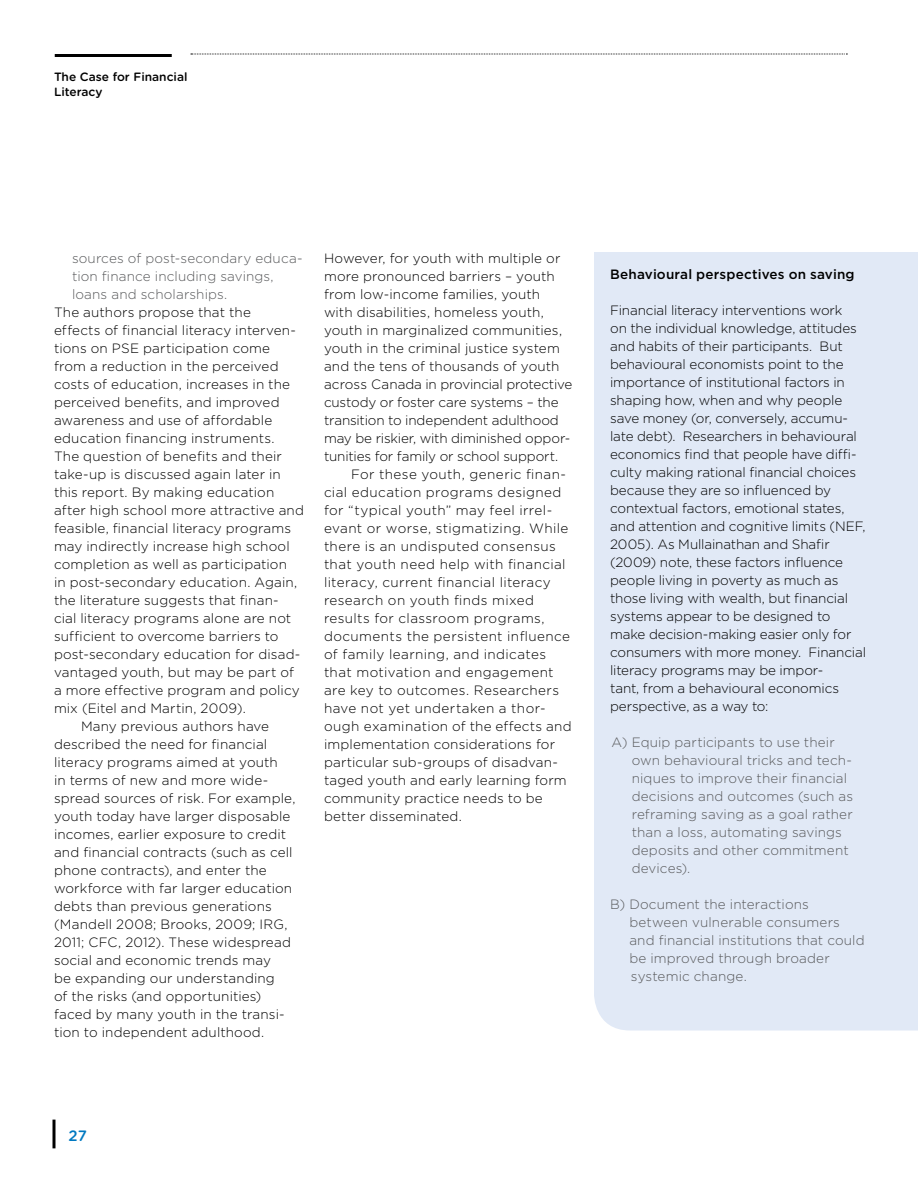
<style>
.page{position:relative;width:918px;height:1188px;background:#fff}
.page>*{position:absolute;margin:0;border:0;box-sizing:border-box;transform-origin:0 0}
.t1{font:500 15px "Gotham Rounded";color:#0079c1}
.t2{font:300 13.5px/18px "Gotham HTF";letter-spacing:.005em;color:#000}
.t3{font:300 13.5px/18px "Gotham HTF";letter-spacing:.025em;color:#000}
.t4{font:300 13.5px/18px "Gotham HTF";letter-spacing:.01em;color:#58595b}
.t5{font:500 13.5px "Gotham HTF";letter-spacing:.015em;color:#000}
.t6{font:500 12px/14.4px "Gotham Rounded";color:#000}
</style>
<div class="page">
<hr style="left:55px;top:54px;width:117px;height:3px;background:#000">
<svg style="left:191px;top:54px;width:656px;height:1px"></svg>
<svg style="left:52px;top:1120px;width:4px;height:28px"></svg>
<div style="left:594px;top:252px;width:324px;height:778px;background:#e1e9f6"></div>
<p class="t6" style="left:54px;top:69px;width:135px">The Case for Financial<br>Literacy</p>
<p class="t4" style="left:72px;top:249px;width:232px">sources of post-secondary educa&shy;tion finance including savings, loans and scholarships.</p>
<p class="t2" style="left:54px;top:303px;width:198px">The authors propose that the</p>
<p class="t2" style="left:54px;top:321px;width:244px">effects of financial literacy interven-</p>
<p class="t2" style="left:54px;top:339px;width:218px">tions on PSE participation come</p>
<p class="t2" style="left:54px;top:357px;width:226px">from a reduction in the perceived</p>
<p class="t2" style="left:54px;top:375px;width:238px">costs of education, increases in the</p>
<p class="t2" style="left:54px;top:393px;width:227px">perceived benefits, and improved</p>
<p class="t2" style="left:54px;top:411px;width:220px">awareness and use of affordable</p>
<p class="t2" style="left:54px;top:429px;width:222px">education financing instruments.</p>
<p class="t2" style="left:54px;top:447px;width:229px">The question of benefits and their</p>
<p class="t2" style="left:54px;top:465px;width:228px">take-up is discussed again later in</p>
<p class="t2" style="left:54px;top:483px;width:222px">this report. By making education</p>
<p class="t2" style="left:54px;top:501px;width:252px">after high school more attractive and</p>
<p class="t2" style="left:54px;top:519px;width:239px">feasible, financial literacy programs</p>
<p class="t2" style="left:54px;top:537px;width:237px">may indirectly increase high school</p>
<p class="t2" style="left:54px;top:555px;width:235px">completion as well as participation</p>
<p class="t2" style="left:54px;top:573px;width:245px">in post-secondary education. Again,</p>
<p class="t2" style="left:54px;top:591px;width:226px">the literature suggests that finan-</p>
<p class="t2" style="left:54px;top:609px;width:239px">cial literacy programs alone are not</p>
<p class="t2" style="left:54px;top:627px;width:226px">sufficient to overcome barriers to</p>
<p class="t2" style="left:54px;top:645px;width:248px">post-secondary education for disad-</p>
<p class="t2" style="left:54px;top:663px;width:241px">vantaged youth, but may be part of</p>
<p class="t2" style="left:54px;top:681px;width:247px">a more effective program and policy</p>
<p class="t2" style="left:54px;top:699px;width:193px">mix (Eitel and Martin, 2009).</p>
<p class="t2" style="left:81px;top:717px;width:190px">Many previous authors have</p>
<p class="t2" style="left:54px;top:735px;width:215px">described the need for financial</p>
<p class="t2" style="left:54px;top:753px;width:225px">literacy programs aimed at youth</p>
<p class="t2" style="left:54px;top:771px;width:216px">in terms of new and more wide-</p>
<p class="t2" style="left:54px;top:789px;width:243px">spread sources of risk. For example,</p>
<p class="t2" style="left:54px;top:807px;width:238px">youth today have larger disposable</p>
<p class="t2" style="left:54px;top:825px;width:234px">incomes, earlier exposure to credit</p>
<p class="t2" style="left:54px;top:843px;width:240px">and financial contracts (such as cell</p>
<p class="t2" style="left:54px;top:861px;width:214px">phone contracts), and enter the</p>
<p class="t2" style="left:54px;top:879px;width:240px">workforce with far larger education</p>
<p class="t2" style="left:54px;top:897px;width:219px">debts than previous generations</p>
<p class="t2" style="left:54px;top:915px;width:235px">(Mandell 2008; Brooks, 2009; IRG,</p>
<p class="t2" style="left:54px;top:933px;width:238px">2011; CFC, 2012). These widespread</p>
<p class="t2" style="left:54px;top:951px;width:219px">social and economic trends may</p>
<p class="t2" style="left:54px;top:969px;width:222px">be expanding our understanding</p>
<p class="t2" style="left:54px;top:987px;width:209px">of the risks (and opportunities)</p>
<p class="t2" style="left:54px;top:1005px;width:232px">faced by many youth in the transi-</p>
<p class="t2" style="left:54px;top:1023px;width:212px">tion to independent adulthood.</p>
<p class="t2" style="left:324px;top:249px;width:250px">However, for youth with multiple or more pronounced barriers – youth from low-income families, youth<br>with disabilities, homeless youth, youth in marginalized communities, youth in the criminal justice system and the tens of thousands of youth across Canada in provincial protective custody or foster care systems – the transition to independent adulthood may be riskier, with diminished oppor&shy;tunities for family or school support.</p>
<p class="t3" style="left:324px;top:465px;width:249px;text-indent:27px">For these youth, generic finan&shy;cial education programs designed for “typical youth” may feel irrel&shy;evant or worse, stigmatizing. While there is an undisputed consensus that youth need help with financial literacy, current financial literacy research on youth finds mixed results for classroom programs, documents the persistent influence of family learning, and indicates that motivation and engagement are key to outcomes. Researchers have not yet undertaken a thor&shy;ough examination of the effects and implementation considerations for particular sub-groups of disadvan&shy;taged youth and early learning form community practice needs to be better disseminated.</p>
<p class="t1" style="left:68px;top:1125px;width:20px">27</p>
<p class="t5" style="left:610px;top:266px;width:246px">Behavioural perspectives on saving</p>
<p class="t2" style="left:610px;top:301px;width:257px">Financial literacy interventions work<br>on the individual knowledge, attitudes and habits of their participants. But behavioural economists point to the importance of institutional factors in shaping how, when and why people save money (or, conversely, accumu&shy;late debt). Researchers in behavioural economics find that people have diffi&shy;culty making rational financial choices because they are so influenced by contextual factors, emotional states, and attention and cognitive limits (NEF, 2005). As Mullainathan and Shafir (2009) note, these factors influence people living in poverty as much as those living with wealth, but financial systems appear to be designed to make decision-making easier only for consumers with more money. Financial literacy programs may be impor-<br>tant, from a behavioural economics perspective, as a way to:</p>
<p class="t4" style="left:632px;top:733px;width:223px;text-indent:-20px">A) Equip participants to use their own behavioural tricks and tech&shy;niques to improve their financial decisions and outcomes (such as reframing saving as a goal rather than a loss, automating savings deposits and other commitment devices).</p>
<p class="t4" style="left:629px;top:895px;width:237px;text-indent:-19px">B) Document the interactions between vulnerable consumers and financial institutions that could be improved through broader systemic change.</p>
</div>
